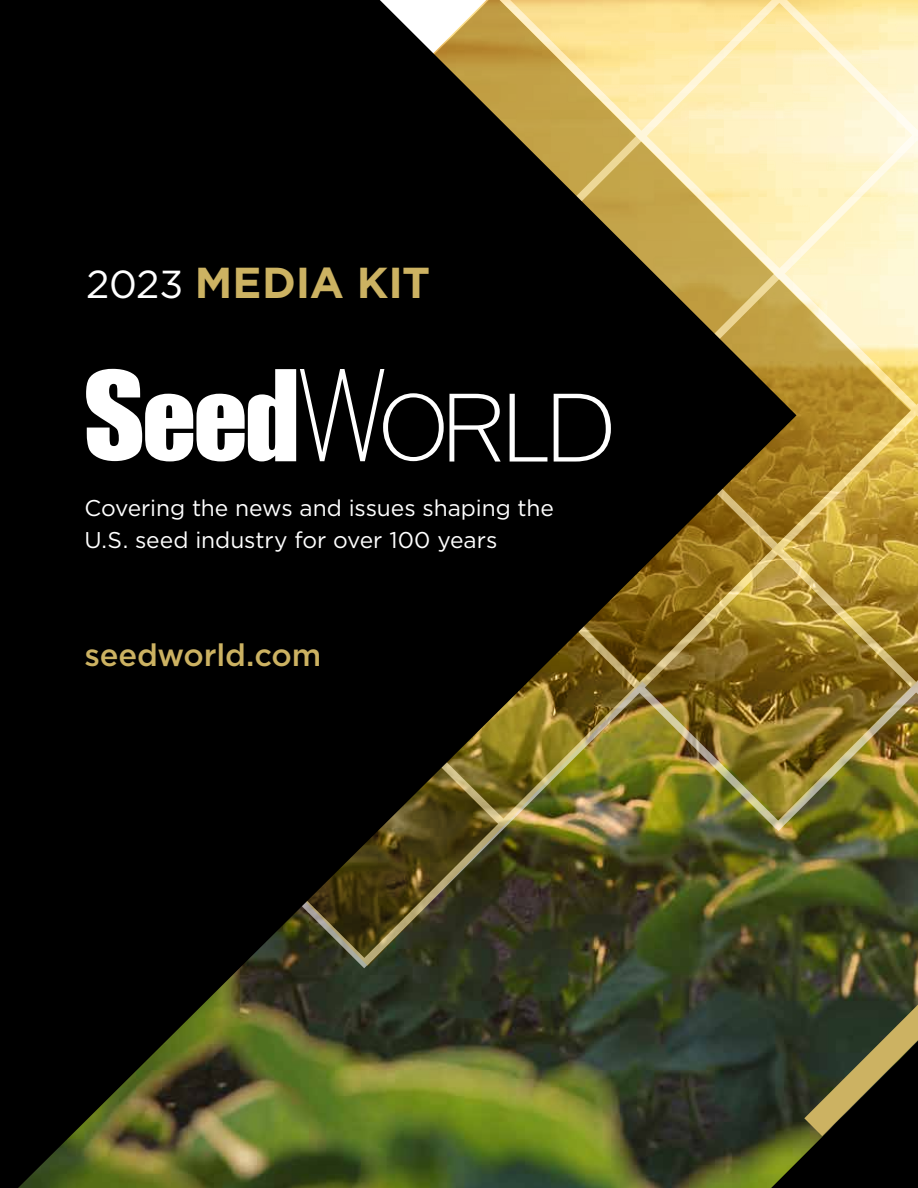
<style>
.page{position:relative;width:918px;height:1188px;background:#fff}
.page>*{position:absolute;margin:0;border:0;box-sizing:border-box;transform-origin:0 0}
.t1{font:700 43.35px "Gotham HTF";letter-spacing:-.005em;color:#ccb262}
.t2{font:500 31.05px "Gotham HTF";letter-spacing:-.005em;color:#ccb262}
.t3{font:22.8px/32.5px "Gotham HTF";letter-spacing:-.005em;color:#fff}
.s1{font-weight:400;font-size:39px;color:#fff}
</style>
<div class="page">
<svg style="left:796px;top:1005px;width:122px;height:183px;background:#32321d"></svg>
<img style="left:796px;top:0;width:122px;height:967px">
<img style="left:0;top:0;width:796px;height:1188px">
<svg style="left:86px;top:369px;width:415px;height:93px"></svg>
<svg style="left:510px;top:394px;width:37px;height:68px;background:#2e2e2e"></svg>
<svg style="left:554px;top:394px;width:57px;height:68px"></svg>
<h1 class="t1" style="left:86px;top:258px;width:346px"><span class="s1">2023</span> MEDIA KIT</h1>
<p class="t3" style="left:84px;top:491px;width:471px">Covering the news and issues shaping the<br>U.S. seed industry for over 100 years</p>
<h2 class="t2" style="left:84px;top:637px;width:239px">seedworld.com</h2>
</div>
